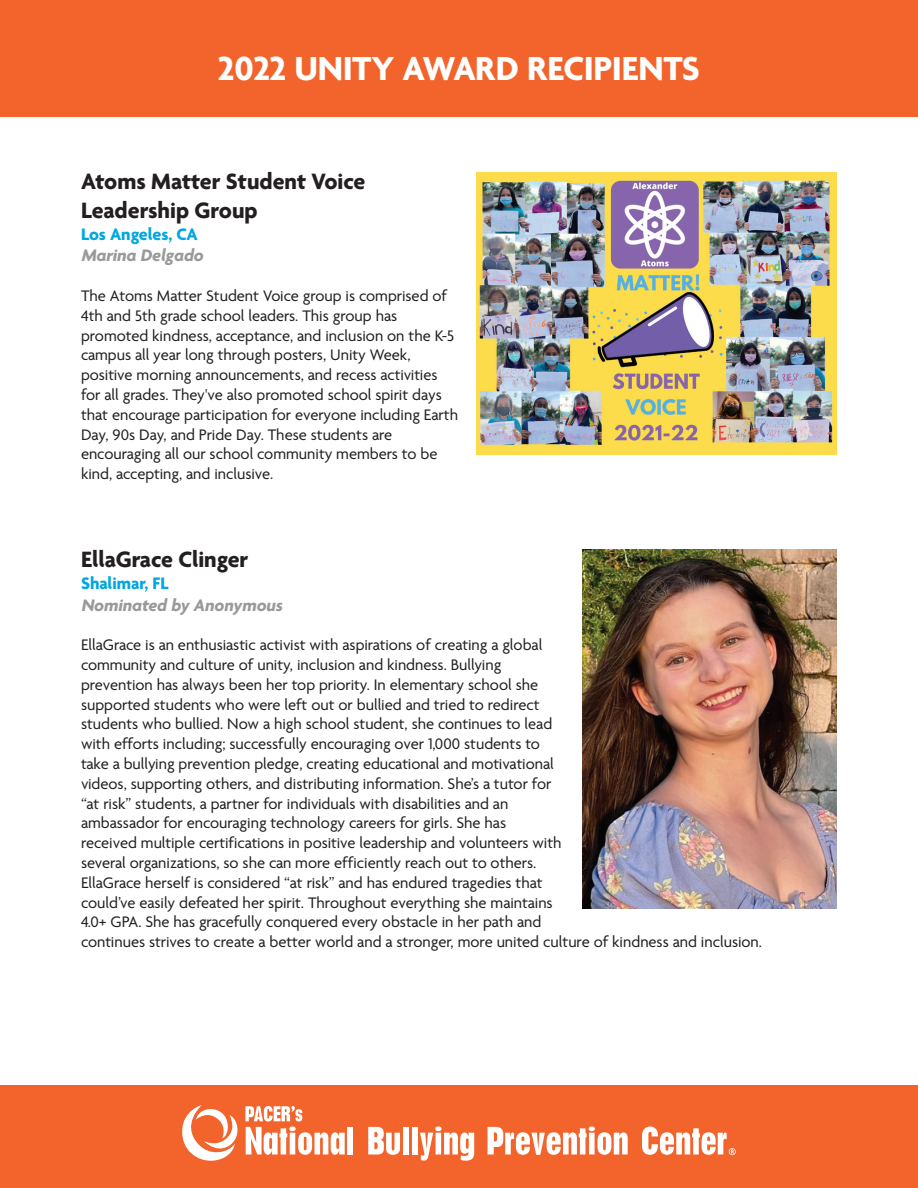
<style>
.page{position:relative;width:918px;height:1188px;background:#fff}
.page>*{position:absolute;margin:0;border:0;box-sizing:border-box;transform-origin:0 0}
.t1{font:700 36px "Agenda One";color:#fff}
.t2{font:700 24px/28.8px "Agenda One";color:#231f20}
.t3{font:italic 700 18px "Agenda One";color:#999}
.t4{font:700 18px "Agenda One";color:#00a7e1}
.t5{font:16.5px/19.8px "Agenda One";color:#231f20}
</style>
<div class="page">
<div style="left:0;top:0;width:918px;height:117px;background:#f2642b"></div>
<div style="left:0;top:1086px;width:918px;height:102px;background:#f2642b"></div>
<img style="left:477px;top:173px;width:359px;height:281px">
<img style="left:582px;top:549px;width:255px;height:359px">
<svg style="left:182px;top:1105px;width:55px;height:56px"></svg>
<svg style="left:245px;top:1106px;width:100px;height:49px"></svg>
<div style="left:348px;top:1127px;width:5px;height:27px;background:#fff"></div>
<svg style="left:368px;top:1127px;width:32px;height:28px"></svg>
<div style="left:403px;top:1127px;width:5px;height:27px;background:#fff"></div>
<div style="left:412px;top:1127px;width:6px;height:27px;background:#fff"></div>
<svg style="left:420px;top:1127px;width:54px;height:34px"></svg>
<svg style="left:488px;top:1127px;width:140px;height:28px"></svg>
<svg style="left:642px;top:1127px;width:94px;height:28px"></svg>
<h1 class="t1" style="left:218px;top:48px;width:483px">2022 UNITY AWARD RECIPIENTS</h1>
<h2 class="t2" style="left:81px;top:167px;width:286px">Atoms Matter Student Voice<br>Leadership Group</h2>
<p class="t4" style="left:81px;top:224px;width:118px">Los Angeles, CA</p>
<p class="t3" style="left:81px;top:246px;width:124px">Marina Delgado</p>
<p class="t5" style="left:81px;top:286px;width:379px">The Atoms Matter Student Voice group is comprised of 4th and 5th grade school leaders. This group has promoted kindness, acceptance, and inclusion on the K-5 campus all year long through posters, Unity Week, positive morning announcements, and recess activities for all grades. They've also promoted school spirit days that encourage participation for everyone including Earth Day, 90s Day, and Pride Day. These students are encouraging all our school community members to be kind, accepting, and inclusive.</p>
<h2 class="t2" style="left:81px;top:545px;width:169px">EllaGrace Clinger</h2>
<p class="t4" style="left:81px;top:573px;width:89px">Shalimar, FL</p>
<p class="t3" style="left:81px;top:595px;width:203px">Nominated by Anonymous</p>
<p class="t5" style="left:81px;top:635px;width:683px">EllaGrace is an enthusiastic activist with aspirations of creating a global<br>community and culture of unity, inclusion and kindness. Bullying<br>prevention has always been her top priority. In elementary school she<br>supported students who were left out or bullied and tried to redirect<br>students who bullied. Now a high school student, she continues to lead<br>with efforts including; successfully encouraging over 1,000 students to<br>take a bullying prevention pledge, creating educational and motivational<br>videos, supporting others, and distributing information. She’s a tutor for<br>“at risk” students, a partner for individuals with disabilities and an<br>ambassador for encouraging technology careers for girls. She has<br>received multiple certifications in positive leadership and volunteers with<br>several organizations, so she can more efficiently reach out to others.<br>EllaGrace herself is considered “at risk” and has endured tragedies that<br>could’ve easily defeated her spirit. Throughout everything she maintains<br>4.0+ GPA. She has gracefully conquered every obstacle in her path and<br>continues strives to create a better world and a stronger, more united culture of kindness and inclusion.</p>
</div>
